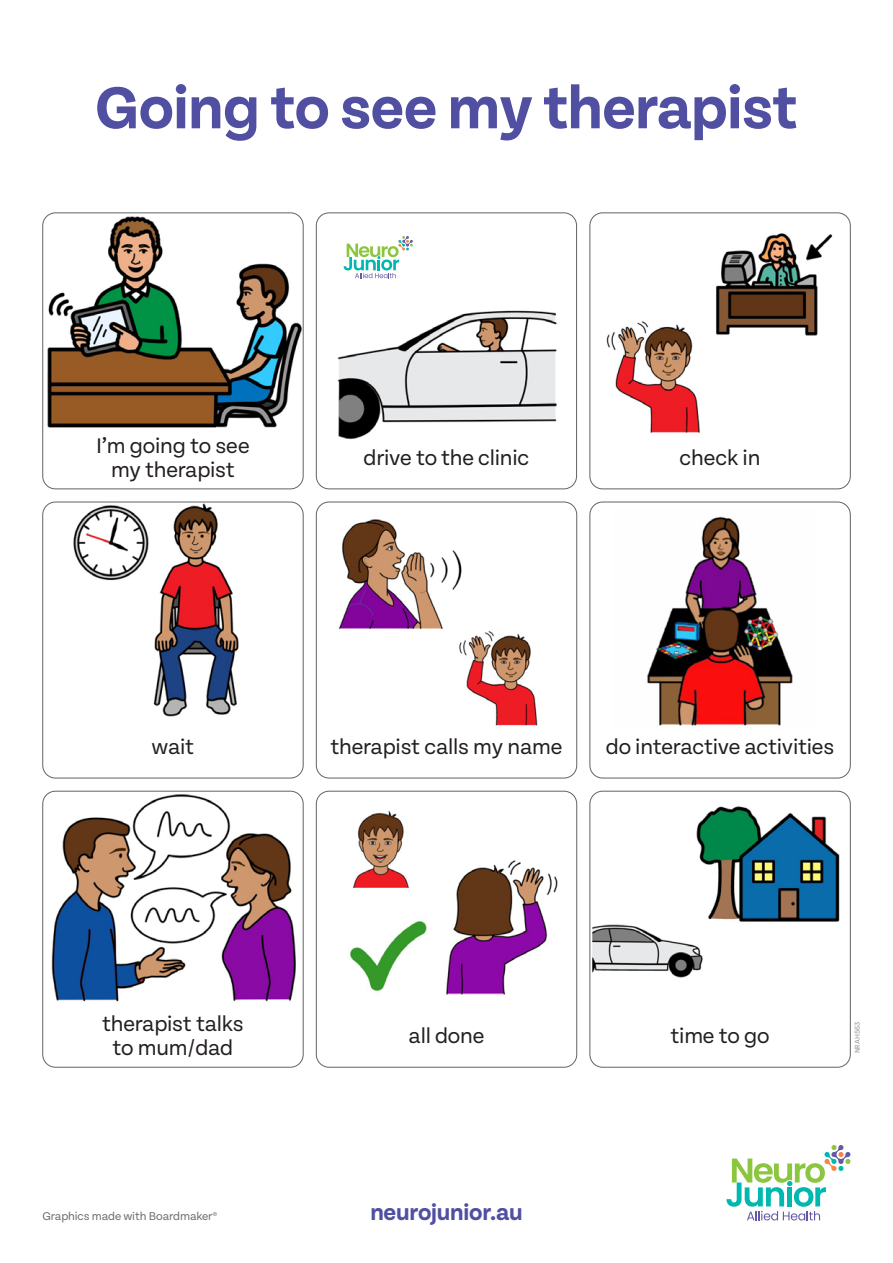
<style>
.page{position:relative;width:893px;height:1263px;background:#fff}
.page>*{position:absolute;margin:0;border:0;box-sizing:border-box;transform-origin:0 0}
.t1{font:700 63px "Tenon";letter-spacing:-.01em;color:#504fa1}
.t2{font:700 24px "Tenon";letter-spacing:-.01em;color:#504fa1}
.t3{font:22.5px/24px "Tenon";letter-spacing:-.01em;color:#231f20;text-align:center}
.t4{font:12px "Tenon";letter-spacing:-.01em;color:#6c6d70}
.t5{font:7.5px "Tenon";letter-spacing:-.02em;color:#939598}
</style>
<div class="page">
<img style="left:42px;top:212px;width:809px;height:791px">
<div style="left:43px;top:213px;width:260px;height:276px;border:1px solid #636366;border-radius:13px"></div>
<div style="left:43px;top:502px;width:260px;height:276px;border:1px solid #636366;border-radius:13px"></div>
<div style="left:43px;top:791px;width:260px;height:276px;border:1px solid #636366;border-radius:13px"></div>
<div style="left:590px;top:213px;width:260px;height:276px;border:1px solid #636366;border-radius:13px"></div>
<div style="left:590px;top:502px;width:260px;height:276px;border:1px solid #636366;border-radius:13px"></div>
<div style="left:590px;top:791px;width:260px;height:276px;border:1px solid #636366;border-radius:13px"></div>
<div style="left:316px;top:213px;width:261px;height:276px;border:1px solid #636366;border-radius:13px"></div>
<div style="left:316px;top:502px;width:261px;height:276px;border:1px solid #636366;border-radius:13px"></div>
<div style="left:316px;top:791px;width:261px;height:276px;border:1px solid #636366;border-radius:13px"></div>
<svg style="left:344px;top:236px;width:69px;height:42px"></svg>
<svg style="left:726px;top:1145px;width:124px;height:75px"></svg>
<h1 class="t1" style="left:95px;top:74px;width:703px">Going to see my therapist</h1>
<p class="t3" style="left:96px;top:434px;width:155px">I’m going to see my therapist</p>
<p class="t3" style="left:364px;top:446px;width:167px">drive to the clinic</p>
<p class="t3" style="left:680px;top:446px;width:82px">check in</p>
<p class="t3" style="left:152px;top:735px;width:44px">wait</p>
<p class="t3" style="left:331px;top:735px;width:233px">therapist calls my name</p>
<p class="t3" style="left:606px;top:735px;width:230px">do interactive activities</p>
<p class="t3" style="left:102px;top:1012px;width:143px">therapist talks to mum/dad</p>
<p class="t4" style="left:43px;top:1210px;width:176px">Graphics made with Boardmaker®</p>
<p class="t3" style="left:409px;top:1024px;width:77px">all done</p>
<p class="t2" style="left:370px;top:1200px;width:154px">neurojunior.au</p>
<p class="t3" style="left:671px;top:1024px;width:100px">time to go</p>
<p class="t5" style="left:854px;top:1053px;width:33px;rotate:-90deg">NRAH563</p>
</div>
